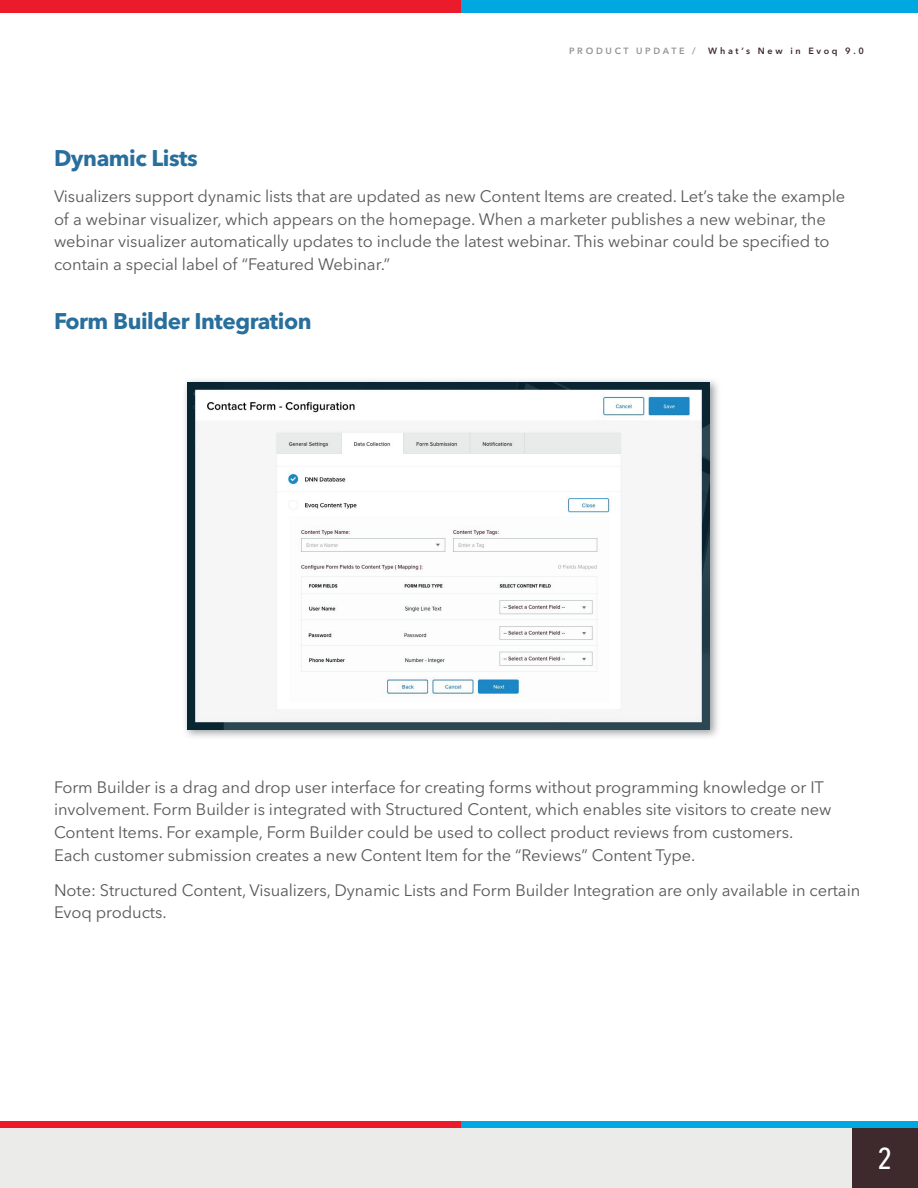
<style>
.page{position:relative;width:918px;height:1188px;background:#fff}
.page>*{position:absolute;margin:0;border:0;box-sizing:border-box;transform-origin:0 0}
.t1{font:500 condensed 30px "Avenir Next LT Pro";color:#fff}
.t2{font:700 22.5px "Avenir Next LT Pro";letter-spacing:-.02em;color:#296f9c}
.t3{font:16.5px/22.5px "Avenir Next LT Pro";letter-spacing:-.005em;color:#57585a}
.t4{font:600 9px "Avenir Next LT Pro";letter-spacing:.3em;color:#3e292d}
.t5{font:600 9px "Avenir Next LT Pro";letter-spacing:.3em;color:#939598}
</style>
<div class="page">
<div style="left:0;top:0;width:461px;height:12px;background:#ec1b2b"></div>
<div style="left:461px;top:0;width:457px;height:12px;background:#00a8e1"></div>
<div style="left:0;top:1128px;width:852px;height:60px;background:#ebebea"></div>
<div style="left:852px;top:1126px;width:66px;height:62px;background:#3e292d"></div>
<div style="left:0;top:1121px;width:461px;height:7px;background:#ec1b2b"></div>
<div style="left:461px;top:1121px;width:457px;height:7px;background:#00a8e1"></div>
<img style="left:185px;top:380px;width:533px;height:357px">
<img style="left:187px;top:382px;width:523px;height:347px">
<p class="t5" style="left:569px;top:45px;width:128px">PRODUCT UPDATE /</p>
<p class="t4" style="left:708px;top:45px;width:157px">What’s New in Evoq 9.0</p>
<h2 class="t2" style="left:54px;top:144px;width:145px">Dynamic Lists</h2>
<p class="t3" style="left:54px;top:185px;width:793px">Visualizers support dynamic lists that are updated as new Content Items are created. Let’s take the example of a webinar visualizer, which appears on the homepage. When a marketer publishes a new webinar, the webinar visualizer automatically updates to include the latest webinar. This webinar could be specified to contain a special label of “Featured Webinar.”</p>
<h2 class="t2" style="left:54px;top:307px;width:259px">Form Builder Integration</h2>
<p class="t3" style="left:54px;top:776px;width:779px">Form Builder is a drag and drop user interface for creating forms without programming knowledge or IT involvement. Form Builder is integrated with Structured Content, which enables site visitors to create new Content Items. For example, Form Builder could be used to collect product reviews from customers.<br>Each customer submission creates a new Content Item for the “Reviews” Content Type.</p>
<p class="t3" style="left:54px;top:879px;width:808px">Note: Structured Content, Visualizers, Dynamic Lists and Form Builder Integration are only available in certain<br>Evoq products.</p>
<h1 class="t1" style="left:878px;top:1141px;width:16px">2</h1>
</div>
